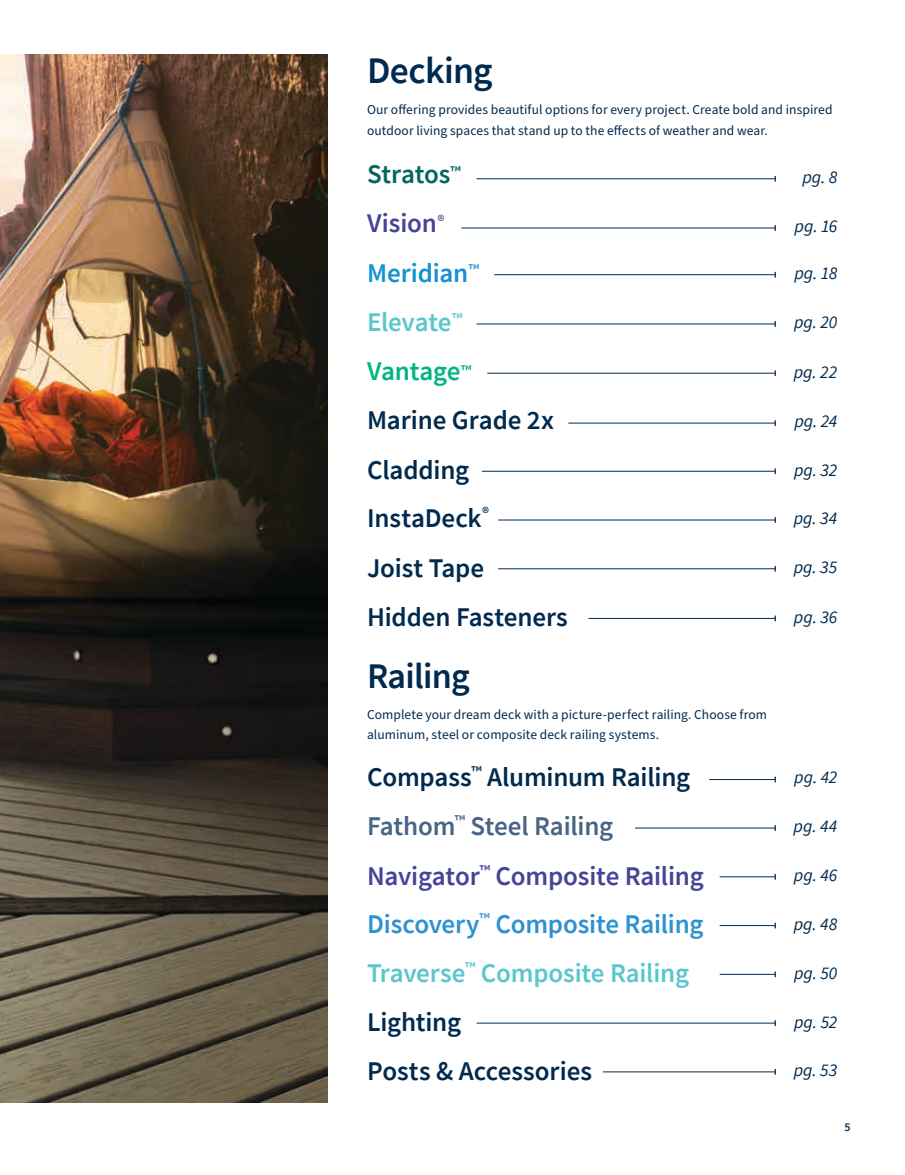
<style>
.page{position:relative;width:905px;height:1175px;background:#fff}
.page>*{position:absolute;margin:0;border:0;box-sizing:border-box;transform-origin:0 0}
.t1{font:600 37.5px "Source Sans Pro";letter-spacing:-.02em;color:#002a4e}
.t2{font:600 36px "Source Sans Pro";letter-spacing:-.02em;color:#002a4e}
.t3{font:600 27px/48.9px "Source Sans Pro";letter-spacing:-.01em;color:#002a4e}
.t4{font:600 27px "Source Sans Pro";letter-spacing:-.01em;color:#07675e}
.t5{font:600 27px "Source Sans Pro";letter-spacing:-.005em;color:#454496}
.t6{font:italic 17.85px "Source Sans Pro";letter-spacing:-.005em;color:#002a4e}
.t7{font:italic 17.7px "Source Sans Pro";letter-spacing:-.005em;color:#002a4e}
.t8{font:13.5px/20.7px "Source Sans Pro";letter-spacing:.005em;color:#002a4e}
.t9{font:600 11.85px "Source Sans Pro";color:#002a4e}
.s1{color:#1492d1}
.s2{color:#5bc6cc}
.s3{color:#00b580}
.s4{font-size:15.75px;color:#00b580}
.s5{color:#486585}
.s6{color:#454496}
.s7{color:#2e92d0}
</style>
<div class="page">
<img style="left:0;top:54px;width:327px;height:1048px">
<hr style="left:461px;top:228px;width:314px;height:1px;background:#002a4e">
<hr style="left:476px;top:178px;width:299px;height:1px;background:#002a4e">
<hr style="left:494px;top:274px;width:281px;height:1px;background:#002a4e">
<hr style="left:476px;top:324px;width:299px;height:1px;background:#002a4e">
<hr style="left:487px;top:373px;width:288px;height:1px;background:#002a4e">
<hr style="left:568px;top:423px;width:207px;height:1px;background:#002a4e">
<hr style="left:498px;top:568px;width:277px;height:1px;background:#002a4e">
<hr style="left:588px;top:618px;width:187px;height:1px;background:#002a4e">
<hr style="left:709px;top:779px;width:66px;height:1px;background:#002a4e">
<hr style="left:719px;top:876px;width:56px;height:1px;background:#002a4e">
<hr style="left:719px;top:925px;width:56px;height:1px;background:#002a4e">
<hr style="left:719px;top:974px;width:56px;height:1px;background:#002a4e">
<hr style="left:476px;top:1022px;width:299px;height:1px;background:#002a4e">
<hr style="left:603px;top:1071px;width:172px;height:1px;background:#002a4e">
<hr style="left:635px;top:827px;width:140px;height:1px;background:#002a4e">
<hr style="left:482px;top:471px;width:293px;height:1px;background:#002a4e">
<hr style="left:498px;top:519px;width:277px;height:1px;background:#002a4e">
<h1 class="t1" style="left:367px;top:46px;width:127px">Decking</h1>
<p class="t8" style="left:367px;top:99px;width:467px">Our offering provides beautiful options for every project. Create bold and inspired outdoor living spaces that stand up to the effects of weather and wear.</p>
<h3 class="t4" style="left:367px;top:156px;width:95px">Stratos<sup>™</sup></h3>
<h3 class="t5" style="left:367px;top:206px;width:79px">Vision<sup>®</sup></h3>
<h3 class="t3" style="left:367px;top:248px;width:189px"><span class="s1">Meridian</span><sup>™<br></sup><span class="s2">Elevate</span><sup>™<br></sup><span class="s3">Vantage</span><span class="s4">™<br></span>Marine Grade 2x</h3>
<h3 class="t3" style="left:367px;top:446px;width:123px;line-height:47.7px">Cladding<br>InstaDeck<sup>®</sup></h3>
<h3 class="t6" style="left:802px;top:166px;width:37px">pg. 8</h3>
<h3 class="t6" style="left:794px;top:215px;width:44px">pg. 16</h3>
<h3 class="t6" style="left:794px;top:262px;width:45px">pg. 18</h3>
<h3 class="t6" style="left:794px;top:311px;width:45px">pg. 20</h3>
<h3 class="t6" style="left:793px;top:360px;width:45px">pg. 22</h3>
<h3 class="t6" style="left:794px;top:409px;width:44px">pg. 24</h3>
<h3 class="t7" style="left:794px;top:458px;width:45px">pg. 32</h3>
<h3 class="t7" style="left:793px;top:507px;width:45px">pg. 34</h3>
<h3 class="t3" style="left:367px;top:542px;width:202px;line-height:49.7px">Joist Tape<br>Hidden Fasteners</h3>
<h3 class="t7" style="left:793px;top:556px;width:45px">pg. 35</h3>
<h3 class="t7" style="left:794px;top:605px;width:45px">pg. 36</h3>
<h2 class="t2" style="left:367px;top:652px;width:104px">Railing</h2>
<p class="t8" style="left:367px;top:705px;width:401px;line-height:19.5px">Complete your dream deck with a picture-perfect railing. Choose from aluminum, steel or composite deck railing systems.</p>
<h3 class="t3" style="left:367px;top:752px;width:338px">Compass<sup>™</sup> Aluminum Railing<br><span class="s5">Fathom</span><sup>™</sup> <span class="s5">Steel Railing<br></span><span class="s6">Navigator</span><sup>™</sup> <span class="s6">Composite Railing<br></span><span class="s7">Discovery</span><sup>™</sup> <span class="s7">Composite Railing<br></span><span class="s2">Traverse</span><sup>™</sup> <span class="s2">Composite Railing<br></span>Lighting<br>Posts &amp; Accessories</h3>
<h3 class="t7" style="left:794px;top:766px;width:45px">pg. 42</h3>
<h3 class="t7" style="left:793px;top:815px;width:45px">pg. 44</h3>
<h3 class="t7" style="left:794px;top:864px;width:45px">pg. 46</h3>
<h3 class="t7" style="left:793px;top:912px;width:45px">pg. 48</h3>
<h3 class="t7" style="left:794px;top:961px;width:45px">pg. 50</h3>
<h3 class="t7" style="left:794px;top:1010px;width:45px">pg. 52</h3>
<h3 class="t7" style="left:793px;top:1059px;width:45px">pg. 53</h3>
<p class="t9" style="left:844px;top:1119px;width:8px">5</p>
</div>
